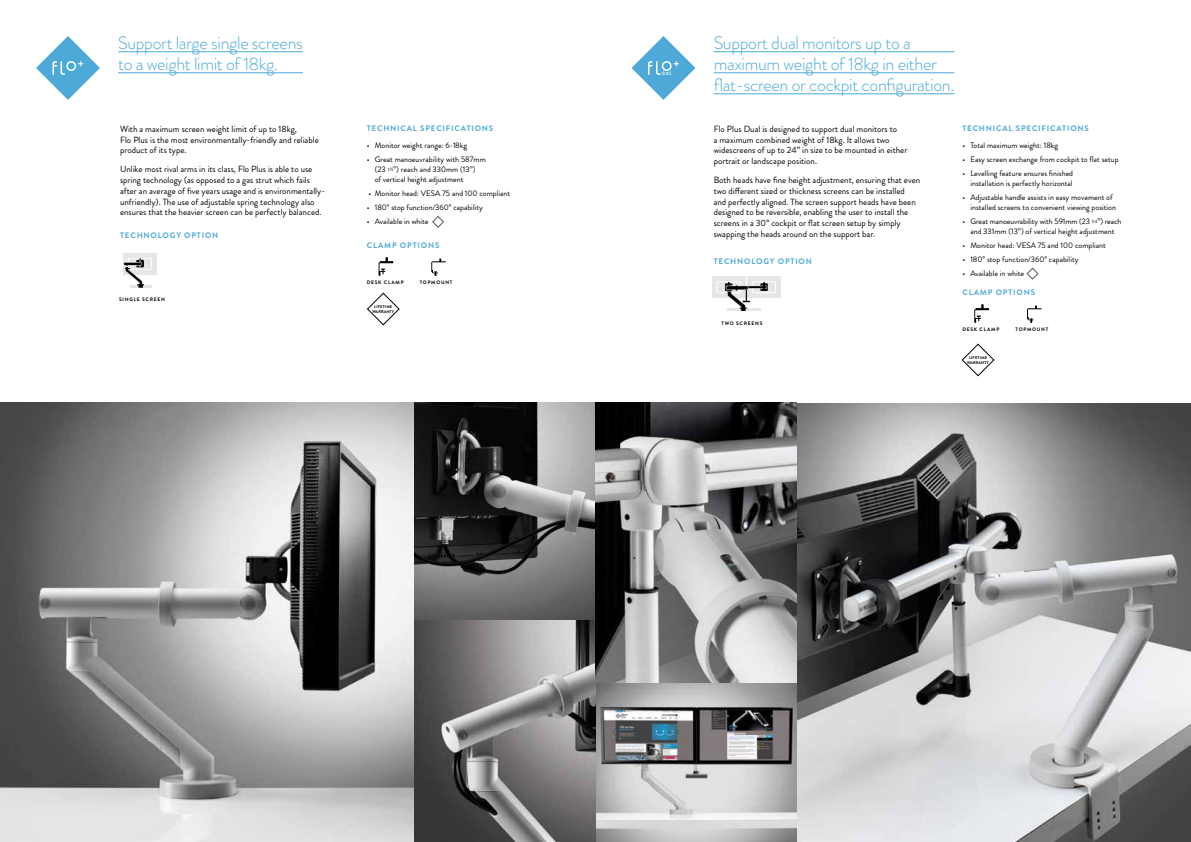
<style>
.page{position:relative;width:1191px;height:842px;background:#fff}
.page>*{position:absolute;margin:0;border:0;box-sizing:border-box;transform-origin:0 0}
.t1{font:300 18px/21px "Brandon Grotesque";letter-spacing:-.02em;color:#4da9d8}
.t2{font:9px/10.8px "Brandon Grotesque";color:#000}
.t3{font:8px/10px "Brandon Grotesque";color:#000}
.t4{font:700 8px "Brandon Grotesque";letter-spacing:.1em;color:#4da9d8}
.t5{font:700 5px "Brandon Grotesque";letter-spacing:.145em;color:#000}
.t6{font:700 4px/4.8px "Brandon Grotesque";letter-spacing:.03em;color:#000}
.s1{font-size:4.7px}
</style>
<div class="page">
<img style="left:796px;top:403px;width:395px;height:439px">
<img style="left:595px;top:403px;width:201px;height:439px">
<div style="left:747px;top:277px;width:34px;height:21px;background:#e5e6e7"></div>
<div style="left:752px;top:281px;width:23px;height:12px;border:1px solid #fff"></div>
<div style="left:711px;top:277px;width:34px;height:21px;background:#e5e6e7"></div>
<div style="left:716px;top:281px;width:24px;height:12px;border:1px solid #fff"></div>
<svg style="left:725px;top:282px;width:43px;height:29px"></svg>
<hr style="left:713px;top:51px;width:241px;height:1px;background:#4da9d8">
<hr style="left:713px;top:72px;width:241px;height:1px;background:#4da9d8">
<hr style="left:713px;top:93px;width:241px;height:1px;background:#4da9d8">
<svg style="left:974px;top:304px;width:15px;height:19px"></svg>
<svg style="left:1027px;top:306px;width:14px;height:17px"></svg>
<svg style="left:631px;top:36px;width:64px;height:64px"></svg>
<img style="left:413px;top:620px;width:182px;height:222px">
<img style="left:413px;top:403px;width:182px;height:217px">
<img style="left:0;top:403px;width:413px;height:439px">
<svg style="left:378px;top:257px;width:15px;height:19px"></svg>
<svg style="left:431px;top:259px;width:15px;height:17px"></svg>
<div style="left:123px;top:253px;width:34px;height:21px;background:#e5e6e7"></div>
<div style="left:128px;top:258px;width:24px;height:12px;border:1px solid #fff"></div>
<hr style="left:130px;top:285px;width:22px;height:3px;background:#e5e6e7">
<svg style="left:123px;top:258px;width:21px;height:30px"></svg>
<svg style="left:36px;top:36px;width:64px;height:64px"></svg>
<hr style="left:118px;top:51px;width:185px;height:1px;background:#4da9d8">
<hr style="left:118px;top:72px;width:185px;height:1px;background:#4da9d8">
<svg style="left:432px;top:216px;width:11px;height:11px"></svg>
<svg style="left:1027px;top:268px;width:11px;height:11px"></svg>
<svg style="left:367px;top:292px;width:33px;height:34px"></svg>
<svg style="left:961px;top:343px;width:34px;height:34px"></svg>
<h1 class="t1" style="left:118px;top:32px;width:186px">Support large single screens to a weight limit of 18kg.</h1>
<p class="t2" style="left:120px;top:123px;width:200px">With a maximum screen weight limit of up to 18kg,<br>Flo Plus is the most environmentally-friendly and reliable product of its type.</p>
<p class="t2" style="left:120px;top:164px;width:207px">Unlike most rival arms in its class, Flo Plus is able to use spring technology (as opposed to a gas strut which fails after an average of five years usage and is environmentally&shy;unfriendly). The use of adjustable spring technology also ensures that the heavier screen can be perfectly balanced.</p>
<p class="t4" style="left:120px;top:229px;width:100px">TECHNOLOGY OPTION</p>
<p class="t5" style="left:119px;top:296px;width:47px">SINGLE SCREEN</p>
<p class="t4" style="left:367px;top:123px;width:30px">TECHNICAL</p>
<p class="t4" style="left:420px;top:123px;width:22px">SPECIFICATI</p>
<p class="t4" style="left:475px;top:123px;width:14px">ONS</p>
<p class="t3" style="left:367px;top:140px;width:102px">• Monitor weight range: 6-18kg</p>
<p class="t3" style="left:375px;top:154px;width:113px;text-indent:-8px">• Great manoeuvrability with 587mm (23 <span class="s1">1/5</span>”) reach and 330mm (13”)<br>of vertical height adjustment</p>
<p class="t3" style="left:368px;top:188px;width:143px">• Monitor head: VESA 75 and 100 compliant</p>
<p class="t3" style="left:367px;top:202px;width:118px">• 180° stop function/360° capability</p>
<p class="t3" style="left:367px;top:216px;width:63px">• Available in white</p>
<p class="t4" style="left:367px;top:240px;width:74px">CLAMP OPTIONS</p>
<p class="t5" style="left:367px;top:278px;width:22px">DESK CLA</p>
<p class="t5" style="left:395px;top:278px;width:10px">MP</p>
<p class="t5" style="left:420px;top:278px;width:30px">TOPMOUNT</p>
<p class="t6" style="left:372px;top:304px;width:23px;text-indent:2px">LIFETIME<br>WARRANTY</p>
<h1 class="t1" style="left:713px;top:32px;width:242px">Support dual monitors up to a maximum weight of 18kg in either flat-screen or cockpit configuration.</h1>
<p class="t2" style="left:713px;top:123px;width:185px">Flo Plus Dual is designed to support dual monitors to</p>
<p class="t4" style="left:962px;top:123px;width:30px">TECHNICAL</p>
<p class="t4" style="left:1015px;top:123px;width:22px">SPECIFICATI</p>
<p class="t4" style="left:1070px;top:123px;width:14px">ONS</p>
<p class="t2" style="left:713px;top:134px;width:195px">a maximum combined weight of 18kg. It allows two widescreens of up to 24” in size to be mounted in either portrait or landscape position.</p>
<p class="t2" style="left:713px;top:175px;width:208px">Both heads have fine height adjustment, ensuring that even two different sized or thickness screens can be installed<br>and perfectly aligned. The screen support heads have been designed to be reversible, enabling the user to install the screens in a 30° cockpit or flat screen setup by simply swapping the heads around on the support bar.</p>
<p class="t3" style="left:962px;top:140px;width:97px">• Total maximum weight: 18kg</p>
<p class="t3" style="left:962px;top:154px;width:158px">• Easy screen exchange from cockpit to flat setup</p>
<p class="t3" style="left:962px;top:168px;width:112px;text-align:right">• Levelling feature ensures finished installation is perfectly horizontal</p>
<p class="t3" style="left:970px;top:192px;width:147px;text-indent:-8px">• Adjustable handle assists in easy movement of installed screens to convenient viewing position</p>
<p class="t3" style="left:962px;top:216px;width:161px;text-align:center">• Great manoeuvrability with 591mm (23 <span class="s1">1/4</span>”) reach and 331mm (13”) of vertical height adjustment</p>
<p class="t3" style="left:962px;top:240px;width:145px">• Monitor head: VESA 75 and 100 compliant</p>
<p class="t3" style="left:962px;top:254px;width:118px">• 180° stop function/360° capability</p>
<p class="t3" style="left:962px;top:268px;width:63px">• Available in white</p>
<p class="t4" style="left:713px;top:256px;width:100px">TECHNOLOGY OPTION</p>
<p class="t5" style="left:721px;top:320px;width:43px">TWO SCREENS</p>
<p class="t4" style="left:962px;top:287px;width:74px">CLAMP OPTIONS</p>
<p class="t5" style="left:962px;top:325px;width:22px">DESK CLA</p>
<p class="t5" style="left:991px;top:325px;width:10px">MP</p>
<p class="t5" style="left:1015px;top:325px;width:30px">TOPMOUNT</p>
<p class="t6" style="left:967px;top:355px;width:23px;text-indent:2px">LIFETIME<br>WARRANTY</p>
</div>
